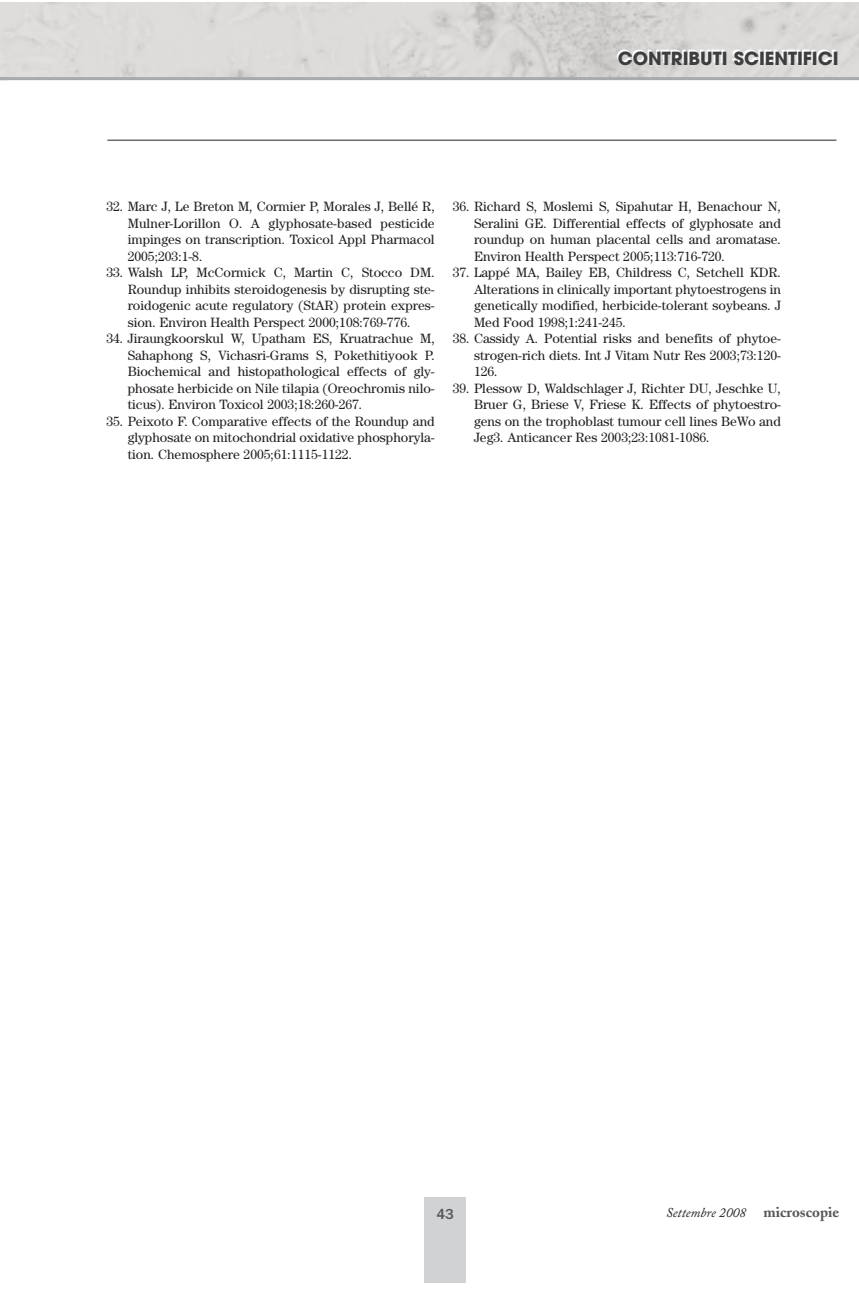
<style>
.page{position:relative;width:859px;height:1291px;background:#fff}
.page>*{position:absolute;margin:0;border:0;box-sizing:border-box;transform-origin:0 0}
.t1{font:700 18px "Avant Garde";color:#3e3e3f}
.t2{font:500 15px "Franklin Gothic";color:#57585a}
.t3{font:13.5px/16.5px "Century";color:#231f20;text-align:justify}
.t4{font:italic 13.5px "Adobe Caslon";color:#231f20}
.s1{font-weight:700;font-style:normal;font-size:15px;color:#57585a}
</style>
<div class="page">
<hr style="left:107px;top:139px;width:729px;height:2px;background:#6c6d70">
<hr style="left:0;top:77px;width:858px;height:3px;background:#a8a9ad">
<div style="left:424px;top:1197px;width:42px;height:85px;background:#d1d2d4"></div>
<h1 class="t1" style="left:617px;top:52px;width:222px">CONTRIBUTI SCIENTIFICI</h1>
<p class="t3" style="left:128px;top:200px;width:308px;text-indent:-21px">32. Marc J, Le Breton M, Cormier P, Morales J, Bellé R, Mulner-Lorillon O. A glyphosate-based pesticide impinges on transcription. Toxicol Appl Pharmacol 2005;203:1-8.</p>
<p class="t3" style="left:128px;top:266px;width:308px;text-indent:-21px">33. Walsh LP, McCormick C, Martin C, Stocco DM.<br>Roundup inhibits steroidogenesis by disrupting ste&shy;roidogenic acute regulatory (StAR) protein expres&shy;sion. Environ Health Perspect 2000;108:769-776.</p>
<p class="t3" style="left:128px;top:332px;width:308px;text-indent:-21px">34. Jiraungkoorskul W, Upatham ES, Kruatrachue M, Sahaphong S, Vichasri-Grams S, Pokethitiyook P.<br>Biochemical and histopathological effects of gly&shy;phosate herbicide on Nile tilapia (Oreochromis nilo&shy;ticus). Environ Toxicol 2003;18:260-267.</p>
<p class="t3" style="left:128px;top:414px;width:308px;text-indent:-21px">35. Peixoto F. Comparative effects of the Roundup and glyphosate on mitochondrial oxidative phosphoryla&shy;tion. Chemosphere 2005;61:1115-1122.</p>
<p class="t3" style="left:474px;top:200px;width:308px;text-indent:-21px">36. Richard S, Moslemi S, Sipahutar H, Benachour N, Seralini GE. Differential effects of glyphosate and roundup on human placental cells and aromatase.<br>Environ Health Perspect 2005;113:716-720.</p>
<p class="t3" style="left:474px;top:266px;width:308px;text-indent:-21px">37. Lappé MA, Bailey EB, Childress C, Setchell KDR.<br>Alterations in clinically important phytoestrogens in genetically modified, herbicide-tolerant soybeans. J Med Food 1998;1:241-245.</p>
<p class="t3" style="left:474px;top:332px;width:308px;text-indent:-21px">38. Cassidy A. Potential risks and benefits of phytoe&shy;strogen-rich diets. Int J Vitam Nutr Res 2003;73:120- 126.</p>
<p class="t3" style="left:474px;top:381px;width:308px;text-indent:-21px">39. Plessow D, Waldschlager J, Richter DU, Jeschke U, Bruer G, Briese V, Friese K. Effects of phytoestro&shy;gens on the trophoblast tumour cell lines BeWo and Jeg3. Anticancer Res 2003;23:1081-1086.</p>
<p class="t2" style="left:436px;top:1208px;width:19px">43</p>
<p class="t4" style="left:665px;top:1207px;width:175px">Settembre 2008 <span class="s1">microscopie</span></p>
</div>
